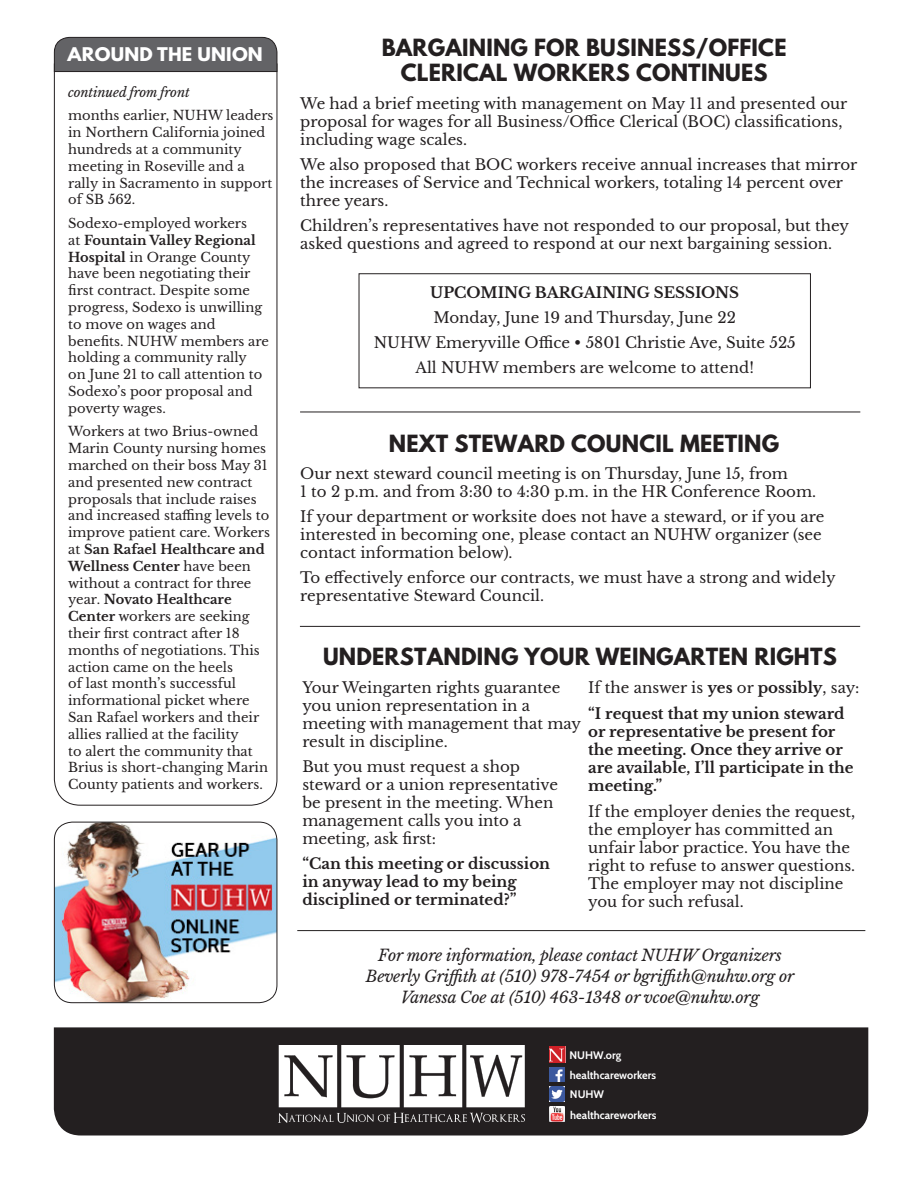
<style>
.page{position:relative;width:918px;height:1188px;background:#fff}
.page>*{position:absolute;margin:0;border:0;box-sizing:border-box;transform-origin:0 0}
.t1{font:700 21px/25.5px "League Spartan";letter-spacing:.01em;color:#231f20;text-align:center}
.t2{font:700 16.8px "League Spartan";letter-spacing:.01em;color:#fff;scale:1.08 1}
.t3{font:italic 15.75px/21px "Libre Baskerville";letter-spacing:-.01em;color:#231f20;text-align:center}
.t4{font:15px/18px "Libre Baskerville";color:#231f20}
.t5{font:700 15px/18px "Libre Baskerville";color:#231f20}
.t6{font:13.05px/16.8px "Libre Baskerville";color:#231f20}
.t7{font:italic 13.05px "Libre Baskerville";letter-spacing:-.01em;color:#231f20}
.t8{font:700 10.95px "Cabin";color:#fff}
.s1{font-weight:700}
</style>
<div class="page">
<div style="left:54px;top:1027px;width:814px;height:109px;background:#231f20"></div>
<img style="left:279px;top:1046px;width:246px;height:76px">
<div style="left:565px;top:1044px;width:121px;height:25px;background:#231f20"></div>
<img style="left:549px;top:1047px;width:16px;height:15px">
<img style="left:549px;top:1067px;width:16px;height:15px">
<img style="left:549px;top:1087px;width:16px;height:14px">
<img style="left:549px;top:1107px;width:16px;height:14px">
<hr style="left:300px;top:412px;width:560px;height:1px;background:#231f20">
<svg style="left:54px;top:72px;width:224px;height:734px"></svg>
<svg style="left:54px;top:37px;width:224px;height:35px;background:#616164"></svg>
<img style="left:54px;top:822px;width:223px;height:181px">
<div style="left:54px;top:822px;width:223px;height:181px;border:1px solid #231f20;border-radius:18px"></div>
<hr style="left:300px;top:626px;width:560px;height:1px;background:#231f20">
<hr style="left:297px;top:930px;width:568px;height:1px;background:#231f20">
<div style="left:359px;top:273px;width:452px;height:115px;border:1px solid #231f20"></div>
<p class="t2" style="left:67px;top:41px;width:182px">AROUND THE UNION</p>
<p class="t7" style="left:68px;top:84px;width:123px">continued from front</p>
<p class="t6" style="left:68px;top:107px;width:207px">months earlier, NUHW leaders in Northern California joined hundreds at a community meeting in Roseville and a rally in Sacramento in support of SB 562.</p>
<p class="t6" style="left:68px;top:215px;width:202px">Sodexo-employed workers<br>at <span class="s1">Fountain Valley Regional<br>Hospital</span> in Orange County have been negotiating their first contract. Despite some progress, Sodexo is unwilling to move on wages and benefits. NUHW members are holding a community rally<br>on June 21 to call attention to<br>Sodexo’s poor proposal and poverty wages.</p>
<p class="t6" style="left:68px;top:423px;width:203px">Workers at two Brius-owned<br>Marin County nursing homes marched on their boss May 31 and presented new contract proposals that include raises and increased staffing levels to improve patient care. Workers at <span class="s1">San Rafael Healthcare and<br>Wellness Center</span> have been without a contract for three year. <span class="s1">Novato Healthcare<br>Center</span> workers are seeking their first contract after 18 months of negotiations. This action came on the heels<br>of last month’s successful informational picket where<br>San Rafael workers and their allies rallied at the facility<br>to alert the community that<br>Brius is short-changing Marin<br>County patients and workers.</p>
<p class="t1" style="left:382px;top:34px;width:406px">BARGAINING FOR BUSINESS/OFFICE<br>CLERICAL WORKERS CONTINUES</p>
<p class="t4" style="left:300px;top:95px;width:549px">We had a brief meeting with management on May 11 and presented our proposal for wages for all Business/Office Clerical (BOC) classifications, including wage scales.</p>
<p class="t4" style="left:300px;top:155px;width:559px">We also proposed that BOC workers receive annual increases that mirror the increases of Service and Technical workers, totaling 14 percent over three years.</p>
<p class="t4" style="left:300px;top:216px;width:551px">Children’s representatives have not responded to our proposal, but they asked questions and agreed to respond at our next bargaining session.</p>
<p class="t5" style="left:430px;top:284px;width:310px">UPCOMING BARGAINING SESSIONS</p>
<p class="t4" style="left:434px;top:309px;width:304px">Monday, June 19 and Thursday, June 22</p>
<p class="t4" style="left:374px;top:334px;width:424px">NUHW Emeryville Office • 5801 Christie Ave, Suite 525</p>
<p class="t4" style="left:415px;top:358px;width:340px">All NUHW members are welcome to attend!</p>
<p class="t1" style="left:389px;top:430px;width:392px">NEXT STEWARD COUNCIL MEETING</p>
<p class="t4" style="left:300px;top:465px;width:517px">Our next steward council meeting is on Thursday, June 15, from<br>1 to 2 p.m. and from 3:30 to 4:30 p.m. in the HR Conference Room.</p>
<p class="t4" style="left:300px;top:508px;width:526px">If your department or worksite does not have a steward, or if you are interested in becoming one, please contact an NUHW organizer (see contact information below).</p>
<p class="t4" style="left:300px;top:568px;width:537px">To effectively enforce our contracts, we must have a strong and widely representative Steward Council.</p>
<p class="t1" style="left:323px;top:643px;width:515px">UNDERSTANDING YOUR WEINGARTEN RIGHTS</p>
<p class="t4" style="left:302px;top:679px;width:280px">Your Weingarten rights guarantee you union representation in a meeting with management that may result in discipline.</p>
<p class="t4" style="left:302px;top:758px;width:257px">But you must request a shop steward or a union representative be present in the meeting. When management calls you into a meeting, ask first:</p>
<p class="t5" style="left:302px;top:854px;width:249px">“Can this meeting or discussion in anyway lead to my being disciplined or terminated?”</p>
<p class="t4" style="left:588px;top:679px;width:273px">If the answer is <span class="s1">yes</span> or <span class="s1">possibly</span>, say:</p>
<p class="t5" style="left:588px;top:705px;width:267px">“I request that my union steward or representative be present for the meeting. Once they arrive or are available, I’ll participate in the meeting.”</p>
<p class="t4" style="left:588px;top:803px;width:269px">If the employer denies the request, the employer has committed an unfair labor practice. You have the right to refuse to answer questions.<br>The employer may not discipline you for such refusal.</p>
<p class="t3" style="left:366px;top:944px;width:430px">For more information, please contact NUHW Organizers<br>Beverly Griffith at (510) 978-7454 or bgriffith@nuhw.org or<br>Vanessa Coe at (510) 463-1348 or vcoe@nuhw.org</p>
<p class="t8" style="left:570px;top:1049px;width:53px">NUHW.org</p>
<p class="t8" style="left:570px;top:1068px;width:88px">healthcareworkers</p>
<p class="t8" style="left:570px;top:1088px;width:36px">NUHW</p>
<p class="t8" style="left:570px;top:1108px;width:88px">healthcareworkers</p>
</div>
